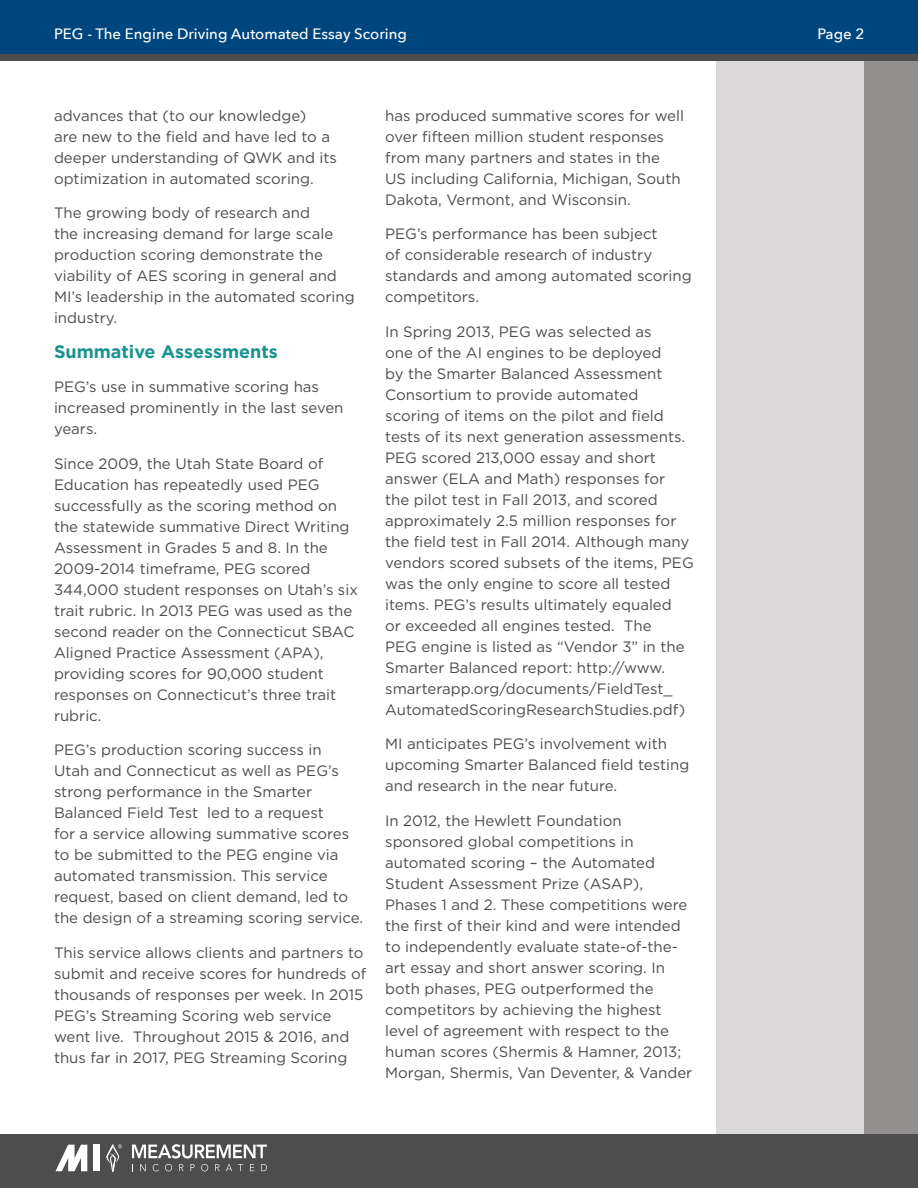
<style>
.page{position:relative;width:918px;height:1188px;background:#fff}
.page>*{position:absolute;margin:0;border:0;box-sizing:border-box;transform-origin:0 0}
.t1{font:700 18px "Gotham";color:#199390}
.t2{font:15px/21px "Gotham";color:#4d4c4c}
.t3{font:500 15px "Avenir Next";color:#fff}
</style>
<div class="page">
<div style="left:716px;top:0;width:202px;height:1188px;background:#dad8d8"></div>
<div style="left:864px;top:0;width:54px;height:1188px;background:#959090"></div>
<div style="left:0;top:0;width:918px;height:54px;background:#00467e"></div>
<div style="left:0;top:54px;width:918px;height:7px;background:#4d4d4d"></div>
<div style="left:0;top:1134px;width:918px;height:54px;background:#4d4d4d"></div>
<div style="left:94px;top:1145px;width:6px;height:26px;background:#fff"></div>
<svg style="left:55px;top:1145px;width:32px;height:26px"></svg>
<svg style="left:132px;top:1144px;width:135px;height:27px"></svg>
<svg style="left:106px;top:1144px;width:16px;height:28px"></svg>
<p class="t3" style="left:54px;top:21px;width:354px">PEG - The Engine Driving Automated Essay Scoring</p>
<p class="t3" style="left:817px;top:21px;width:48px">Page 2</p>
<p class="t2" style="left:54px;top:104px;width:285px">advances that (to our knowledge)<br>are new to the field and have led to a deeper understanding of QWK and its optimization in automated scoring.</p>
<p class="t2" style="left:54px;top:202px;width:302px">The growing body of research and<br>the increasing demand for large scale production scoring demonstrate the viability of AES scoring in general and<br>MI’s leadership in the automated scoring industry.</p>
<p class="t1" style="left:54px;top:341px;width:225px">Summative Assessments</p>
<p class="t2" style="left:54px;top:376px;width:291px">PEG’s use in summative scoring has increased prominently in the last seven years.</p>
<p class="t2" style="left:54px;top:452px;width:306px">Since 2009, the Utah State Board of Education has repeatedly used PEG successfully as the scoring method on the statewide summative Direct Writing Assessment in Grades 5 and 8. In the 2009-2014 timeframe, PEG scored 344,000 student responses on Utah’s six trait rubric. In 2013 PEG was used as the second reader on the Connecticut SBAC Aligned Practice Assessment (APA), providing scores for 90,000 student responses on Connecticut’s three trait rubric.</p>
<p class="t2" style="left:54px;top:739px;width:311px">PEG’s production scoring success in<br>Utah and Connecticut as well as PEG’s strong performance in the Smarter Balanced Field Test led to a request<br>for a service allowing summative scores to be submitted to the PEG engine via automated transmission. This service request, based on client demand, led to the design of a streaming scoring service.</p>
<p class="t2" style="left:54px;top:941px;width:314px">This service allows clients and partners to submit and receive scores for hundreds of thousands of responses per week. In 2015<br>PEG’s Streaming Scoring web service went live. Throughout 2015 &amp; 2016, and thus far in 2017, PEG Streaming Scoring</p>
<p class="t2" style="left:385px;top:104px;width:300px">has produced summative scores for well over fifteen million student responses from many partners and states in the US including California, Michigan, South Dakota, Vermont, and Wisconsin.</p>
<p class="t2" style="left:385px;top:223px;width:308px">PEG’s performance has been subject<br>of considerable research of industry standards and among automated scoring competitors.</p>
<p class="t2" style="left:385px;top:320px;width:310px">In Spring 2013, PEG was selected as<br>one of the AI engines to be deployed<br>by the Smarter Balanced Assessment Consortium to provide automated scoring of items on the pilot and field tests of its next generation assessments.<br>PEG scored 213,000 essay and short answer (ELA and Math) responses for<br>the pilot test in Fall 2013, and scored approximately 2.5 million responses for the field test in Fall 2014. Although many vendors scored subsets of the items, PEG was the only engine to score all tested items. PEG’s results ultimately equaled<br>or exceeded all engines tested. The<br>PEG engine is listed as “Vendor 3” in the Smarter Balanced report: http://www. smarterapp.org/documents/FieldTest_ AutomatedScoringResearchStudies.pdf)</p>
<p class="t2" style="left:385px;top:733px;width:306px">MI anticipates PEG’s involvement with upcoming Smarter Balanced field testing and research in the near future.</p>
<p class="t2" style="left:385px;top:809px;width:309px">In 2012, the Hewlett Foundation sponsored global competitions in automated scoring – the Automated Student Assessment Prize (ASAP), Phases 1 and 2. These competitions were the first of their kind and were intended to independently evaluate state-of-the&shy;art essay and short answer scoring. In both phases, PEG outperformed the competitors by achieving the highest level of agreement with respect to the human scores (Shermis &amp; Hamner, 2013; Morgan, Shermis, Van Deventer, &amp; Vander</p>
</div>
